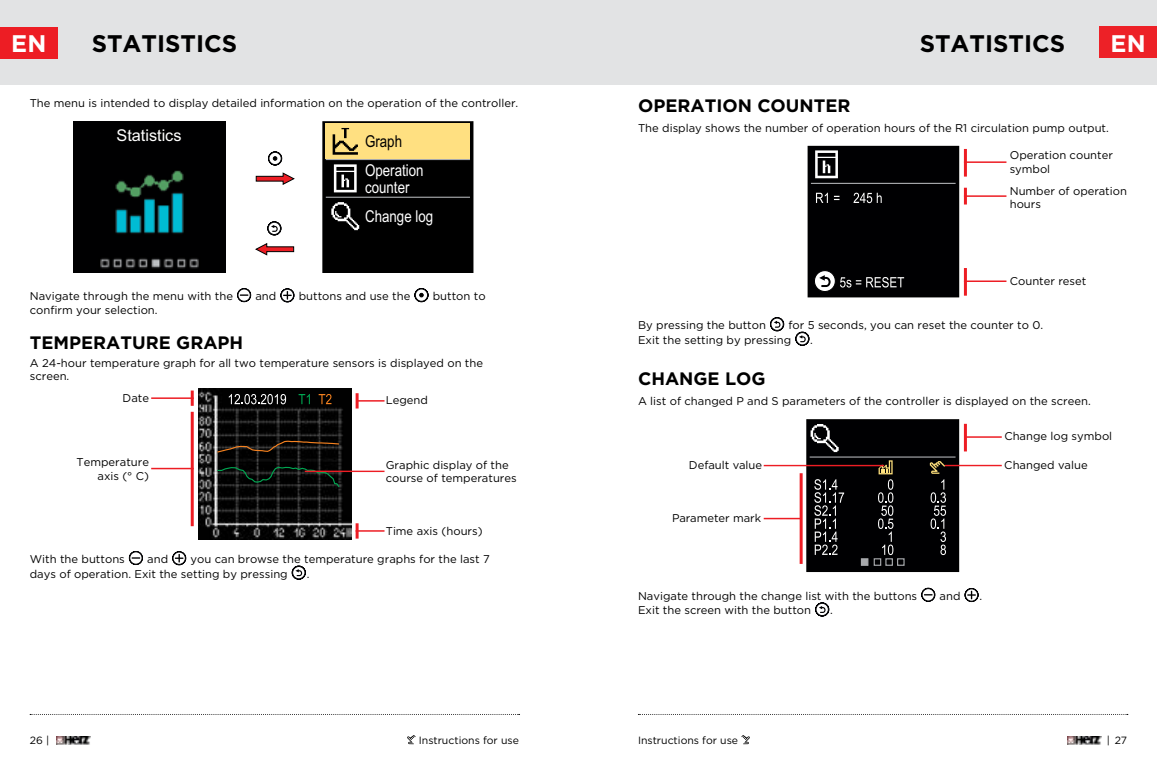
<style>
.page{position:relative;width:1157px;height:774px;background:#fff}
.page>*{position:absolute;margin:0;border:0;box-sizing:border-box;transform-origin:0 0}
.t1{font:700 24px "Gotham";color:#000}
.t2{font:700 24px "Gotham";color:#fff}
.t3{font:700 18px "Gotham";color:#000}
.t4{font:16.35px/16.6px "Arial Narrow";color:#fff}
.t5{font:16.35px "Arial Narrow";color:#000}
.t6{font:16.2px "Arial";color:#fff}
.t7{font:11.25px/13.5px "Gotham";color:#000}
.t8{font:10.5px "Gotham";color:#000}
</style>
<div class="page">
<svg style="left:407px;top:735px;width:9px;height:9px"></svg>
<svg style="left:741px;top:735px;width:9px;height:9px"></svg>
<svg style="left:30px;top:714px;width:489px;height:1px"></svg>
<svg style="left:638px;top:714px;width:489px;height:1px"></svg>
<div style="left:0;top:0;width:578px;height:85px;background:#e2e3e4"></div>
<div style="left:578px;top:0;width:579px;height:85px;background:#e2e3e4"></div>
<div style="left:1099px;top:27px;width:58px;height:31px;background:#ed2127"></div>
<div style="left:0;top:27px;width:58px;height:31px;background:#ed1d24"></div>
<img style="left:1067px;top:737px;width:34px;height:7px">
<img style="left:56px;top:737px;width:35px;height:7px">
<img style="left:198px;top:388px;width:153px;height:151px">
<svg style="left:229px;top:394px;width:57px;height:10px"></svg>
<svg style="left:298px;top:394px;width:12px;height:10px"></svg>
<svg style="left:216px;top:466px;width:125px;height:22px;background:#111a15"></svg>
<svg style="left:319px;top:394px;width:12px;height:10px"></svg>
<svg style="left:216px;top:440px;width:124px;height:13px;background:#251b12"></svg>
<svg style="left:237px;top:288px;width:14px;height:14px"></svg>
<svg style="left:280px;top:288px;width:14px;height:14px"></svg>
<svg style="left:414px;top:288px;width:15px;height:14px"></svg>
<svg style="left:322px;top:121px;width:151px;height:151px;background:#413a25"></svg>
<img style="left:74px;top:121px;width:151px;height:151px">
<hr style="left:191px;top:390px;width:3px;height:16px;background:#ed1d24">
<hr style="left:151px;top:397px;width:43px;height:2px;background:#ed1d24">
<svg style="left:129px;top:551px;width:14px;height:14px"></svg>
<svg style="left:172px;top:551px;width:14px;height:14px"></svg>
<svg style="left:291px;top:565px;width:15px;height:15px"></svg>
<hr style="left:191px;top:412px;width:3px;height:114px;background:#ed1d24">
<hr style="left:151px;top:468px;width:43px;height:1px;background:#ed1d24">
<hr style="left:355px;top:530px;width:29px;height:2px;background:#ed1d24">
<hr style="left:355px;top:523px;width:3px;height:16px;background:#ed1d24">
<hr style="left:305px;top:471px;width:79px;height:1px;background:#ed1d24">
<hr style="left:357px;top:400px;width:27px;height:2px;background:#ed1d24">
<hr style="left:355px;top:393px;width:3px;height:15px;background:#ed1d24">
<svg style="left:267px;top:221px;width:14px;height:14px"></svg>
<svg style="left:268px;top:151px;width:14px;height:15px"></svg>
<div style="left:808px;top:146px;width:150px;height:151px;background:#000002"></div>
<div style="left:807px;top:146px;width:152px;height:151px;border:1px solid #000"></div>
<svg style="left:816px;top:193px;width:12px;height:10px"></svg>
<svg style="left:834px;top:196px;width:5px;height:4px"></svg>
<svg style="left:853px;top:193px;width:28px;height:10px"></svg>
<hr style="left:811px;top:183px;width:144px;height:1px;background:#a7a9ac">
<svg style="left:815px;top:150px;width:23px;height:28px"></svg>
<svg style="left:814px;top:270px;width:90px;height:22px"></svg>
<div style="left:807px;top:420px;width:151px;height:151px;background:#000002"></div>
<div style="left:806px;top:419px;width:153px;height:153px;border:1px solid #000"></div>
<svg style="left:814px;top:479px;width:30px;height:76px"></svg>
<hr style="left:809px;top:456px;width:146px;height:2px;background:#a7a9ac">
<svg style="left:810px;top:424px;width:28px;height:28px"></svg>
<div style="left:861px;top:558px;width:7px;height:8px;background:#a7a9ac;border:1px solid #a7a9ac"></div>
<svg style="left:929px;top:461px;width:17px;height:94px"></svg>
<svg style="left:873px;top:460px;width:32px;height:106px"></svg>
<svg style="left:770px;top:317px;width:14px;height:14px"></svg>
<svg style="left:795px;top:331px;width:14px;height:15px"></svg>
<hr style="left:964px;top:149px;width:3px;height:28px;background:#ed1d24">
<hr style="left:964px;top:161px;width:42px;height:2px;background:#ed1d24">
<hr style="left:964px;top:188px;width:3px;height:16px;background:#ed1d24">
<hr style="left:964px;top:195px;width:42px;height:2px;background:#ed1d24">
<hr style="left:964px;top:268px;width:3px;height:28px;background:#ed1d24">
<hr style="left:964px;top:280px;width:42px;height:2px;background:#ed1d24">
<svg style="left:921px;top:588px;width:14px;height:14px"></svg>
<svg style="left:964px;top:588px;width:14px;height:14px"></svg>
<svg style="left:815px;top:602px;width:14px;height:14px"></svg>
<hr style="left:964px;top:424px;width:3px;height:27px;background:#ed1d24">
<hr style="left:965px;top:436px;width:36px;height:2px;background:#ed1d24">
<hr style="left:799px;top:473px;width:3px;height:91px;background:#ed1d24">
<hr style="left:763px;top:518px;width:38px;height:1px;background:#ed1d24">
<hr style="left:945px;top:465px;width:56px;height:1px;background:#ed1d24">
<hr style="left:763px;top:465px;width:121px;height:1px;background:#ed1d24">
<svg style="left:255px;top:172px;width:40px;height:13px"></svg>
<svg style="left:255px;top:243px;width:39px;height:13px"></svg>
<h1 class="t2" style="left:11px;top:28px;width:37px">EN</h1>
<h1 class="t1" style="left:92px;top:28px;width:147px">STATISTICS</h1>
<h1 class="t2" style="left:1110px;top:28px;width:37px">EN</h1>
<h1 class="t1" style="left:919px;top:28px;width:147px">STATISTICS</h1>
<p class="t7" style="left:30px;top:96px;width:490px">The menu is intended to display detailed information on the operation of the controller.</p>
<h3 class="t6" style="left:117px;top:124px;width:66px">Statistics</h3>
<h3 class="t5" style="left:365px;top:129px;width:39px">Graph</h3>
<h3 class="t4" style="left:365px;top:161px;width:60px">Operation counter</h3>
<h3 class="t4" style="left:365px;top:207px;width:70px">Change log</h3>
<p class="t7" style="left:30px;top:289px;width:205px">Navigate through the menu with the</p>
<p class="t7" style="left:255px;top:289px;width:22px">and</p>
<p class="t7" style="left:299px;top:289px;width:113px">buttons and use the</p>
<p class="t7" style="left:433px;top:289px;width:54px">button to</p>
<p class="t7" style="left:30px;top:303px;width:129px">confirm your selection.</p>
<h2 class="t3" style="left:30px;top:331px;width:215px">TEMPERATURE GRAPH</h2>
<p class="t7" style="left:30px;top:356px;width:455px">A 24-hour temperature graph for all two temperature sensors is displayed on the screen.</p>
<p class="t7" style="left:123px;top:391px;width:28px">Date</p>
<p class="t7" style="left:386px;top:393px;width:44px">Legend</p>
<p class="t7" style="left:77px;top:455px;width:74px;text-align:right">Temperature axis (° C)</p>
<p class="t7" style="left:386px;top:457px;width:132px">Graphic display of the course of temperatures</p>
<p class="t7" style="left:386px;top:524px;width:98px">Time axis (hours)</p>
<p class="t7" style="left:30px;top:551px;width:461px;line-height:14.5px;text-indent:161px">you can browse the temperature graphs for the last 7 days of operation. Exit the setting by pressing</p>
<p class="t7" style="left:307px;top:567px;width:4px">.</p>
<p class="t7" style="left:30px;top:552px;width:97px">With the buttons</p>
<p class="t7" style="left:147px;top:552px;width:22px">and</p>
<h2 class="t3" style="left:638px;top:94px;width:214px">OPERATION COUNTER</h2>
<p class="t7" style="left:638px;top:121px;width:472px">The display shows the number of operation hours of the R1 circulation pump output.</p>
<p class="t7" style="left:1009px;top:148px;width:105px">Operation counter symbol</p>
<p class="t7" style="left:1009px;top:184px;width:119px">Number of operation hours</p>
<p class="t7" style="left:1009px;top:274px;width:78px">Counter reset</p>
<p class="t7" style="left:638px;top:318px;width:407px;line-height:14.5px;text-indent:150px">for 5 seconds, you can reset the counter to 0.<br>Exit the setting by pressing</p>
<p class="t7" style="left:810px;top:333px;width:4px">.</p>
<p class="t7" style="left:638px;top:318px;width:129px">By pressing the button</p>
<h2 class="t3" style="left:638px;top:367px;width:129px">CHANGE LOG</h2>
<p class="t7" style="left:638px;top:394px;width:454px">A list of changed P and S parameters of the controller is displayed on the screen.</p>
<p class="t7" style="left:689px;top:458px;width:75px">Default value</p>
<p class="t7" style="left:672px;top:511px;width:91px">Parameter mark</p>
<p class="t7" style="left:1004px;top:429px;width:109px">Change log symbol</p>
<p class="t7" style="left:1004px;top:458px;width:85px">Changed value</p>
<p class="t7" style="left:638px;top:589px;width:281px">Navigate through the change list with the buttons</p>
<p class="t7" style="left:939px;top:589px;width:22px">and</p>
<p class="t7" style="left:979px;top:589px;width:4px">.</p>
<p class="t7" style="left:638px;top:603px;width:175px">Exit the screen with the button</p>
<p class="t7" style="left:830px;top:603px;width:4px">.</p>
<p class="t8" style="left:30px;top:734px;width:21px">26 |</p>
<p class="t8" style="left:419px;top:734px;width:102px">Instructions for use</p>
<p class="t8" style="left:638px;top:734px;width:102px">Instructions for use</p>
<p class="t8" style="left:1106px;top:734px;width:22px">| 27</p>
</div>
